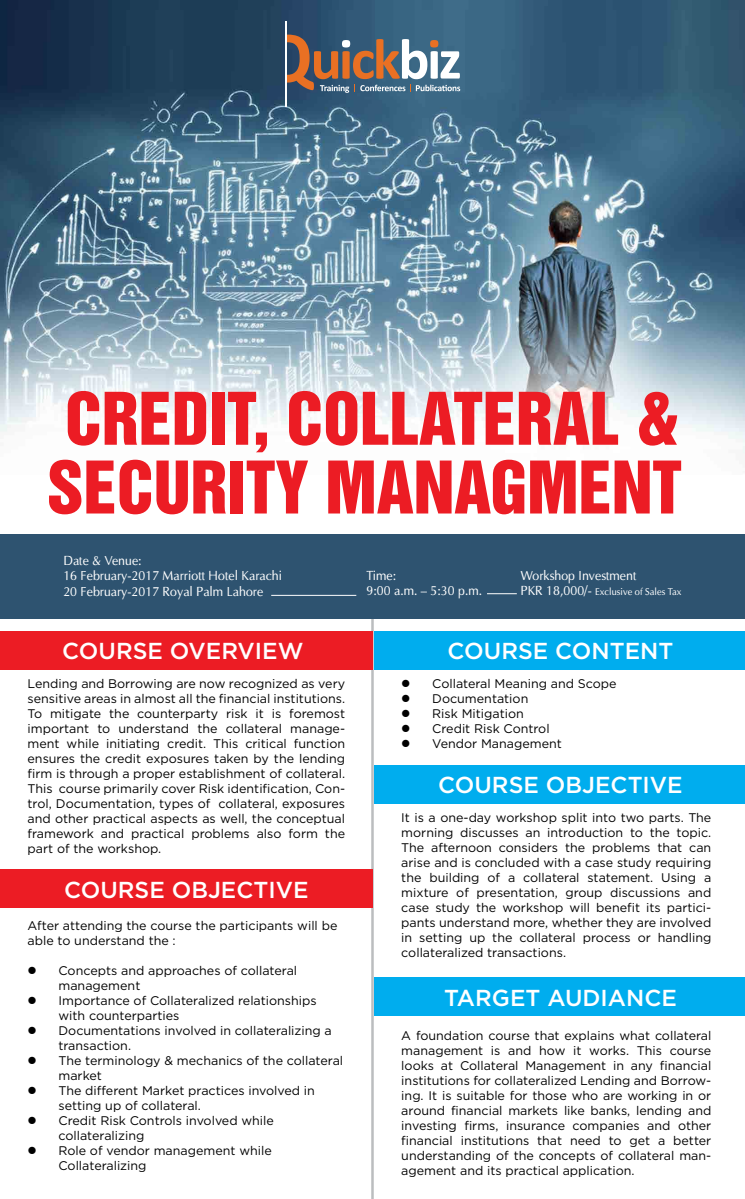
<style>
.page{position:relative;width:745px;height:1199px;background:#fff}
.page>*{position:absolute;margin:0;border:0;box-sizing:border-box;transform-origin:0 0}
.t1{font:500 23.12px "Gotham";color:#fff}
.t2{font:13.12px/15.8px "Optima";color:#fff;scale:.94 1}
.t3{font:12.5px/15px "Gotham";color:#000}
.t4{font:9.88px "Optima";color:#fff;scale:.94 1}
.s1{font-size:13.12px}
</style>
<div class="page">
<img style="left:0;top:0;width:744px;height:1052px">
<hr style="left:371px;top:619px;width:2px;height:580px;background:#bbbdbf">
<svg style="left:286px;top:35px;width:174px;height:58px;background:#7b7a7c"></svg>
<hr style="left:285px;top:22px;width:1px;height:85px;background:#fff">
<svg style="left:68px;top:391px;width:31px;height:55px"></svg>
<svg style="left:105px;top:392px;width:64px;height:53px"></svg>
<svg style="left:175px;top:392px;width:31px;height:53px"></svg>
<div style="left:212px;top:392px;width:12px;height:53px;background:#ec1c24"></div>
<svg style="left:228px;top:392px;width:39px;height:60px"></svg>
<svg style="left:289px;top:391px;width:31px;height:55px"></svg>
<svg style="left:326px;top:391px;width:291px;height:55px"></svg>
<svg style="left:638px;top:392px;width:38px;height:54px;background:#ec6b71"></svg>
<svg style="left:49px;top:460px;width:177px;height:54px"></svg>
<div style="left:230px;top:461px;width:13px;height:52px;background:#ec1c24"></div>
<svg style="left:246px;top:461px;width:62px;height:52px"></svg>
<svg style="left:328px;top:460px;width:247px;height:54px"></svg>
<svg style="left:581px;top:461px;width:27px;height:52px"></svg>
<svg style="left:614px;top:461px;width:66px;height:52px"></svg>
<div style="left:0;top:534px;width:744px;height:85px;background:#2e5370"></div>
<hr style="left:271px;top:595px;width:85px;height:1px;background:#fff">
<hr style="left:486px;top:593px;width:30px;height:1px;background:#fff">
<div style="left:0;top:631px;width:372px;height:39px;background:#ec1c24"></div>
<div style="left:0;top:869px;width:372px;height:39px;background:#ec1c24"></div>
<div style="left:374px;top:631px;width:370px;height:39px;background:#00adee"></div>
<div style="left:374px;top:765px;width:370px;height:38px;background:#00adee"></div>
<div style="left:374px;top:977px;width:370px;height:39px;background:#00adee"></div>
<p class="t2" style="left:63px;top:552px;width:234px">Date &amp; Venue:<br>16 February-2017 Marriott Hotel Karachi<br>20 February-2017 Royal Palm Lahore</p>
<h1 class="t1" style="left:62px;top:636px;width:242px">COURSE OVERVIEW</h1>
<p class="t3" style="left:28px;top:676px;width:319px;text-align:justify">Lending and Borrowing are now recognized as very sensitive areas in almost all the financial institutions.<br>To mitigate the counterparty risk it is foremost important to understand the collateral manage&shy;ment while initiating credit. This critical function ensures the credit exposures taken by the lending firm is through a proper establishment of collateral.<br>This course primarily cover Risk identification, Con&shy;trol, Documentation, types of collateral, exposures and other practical aspects as well, the conceptual framework and practical problems also form the part of the workshop.</p>
<h1 class="t1" style="left:64px;top:874px;width:246px">COURSE OBJECTIVE</h1>
<p class="t3" style="left:28px;top:918px;width:311px">After attending the course the participants will be able to understand the :</p>
<p class="t3" style="left:58px;top:963px;width:240px;text-indent:-31px">● Concepts and approaches of collateral management</p>
<p class="t3" style="left:58px;top:993px;width:259px;text-indent:-31px">● Importance of Collateralized relationships with counterparties</p>
<p class="t3" style="left:58px;top:1023px;width:275px;text-indent:-31px">● Documentations involved in collateralizing a transaction.</p>
<p class="t3" style="left:58px;top:1053px;width:286px;text-indent:-31px">● The terminology &amp; mechanics of the collateral market</p>
<p class="t3" style="left:58px;top:1083px;width:258px;text-indent:-31px">● The different Market practices involved in setting up of collateral.</p>
<p class="t3" style="left:58px;top:1113px;width:217px;text-indent:-31px">● Credit Risk Controls involved while collateralizing</p>
<p class="t3" style="left:58px;top:1143px;width:215px;text-indent:-31px">● Role of vendor management while<br>Collateralizing</p>
<p class="t2" style="left:366px;top:567px;width:124px">Time:<br>9:00 a.m. – 5:30 p.m.</p>
<p class="t2" style="left:520px;top:567px;width:124px">Workshop Investment</p>
<p class="t4" style="left:520px;top:586px;width:172px"><span class="s1">PKR 18,000/-</span> Exclusive of Sales Tax</p>
<h1 class="t1" style="left:447px;top:636px;width:227px">COURSE CONTENT</h1>
<p class="t3" style="left:401px;top:676px;width:217px">● Collateral Meaning and Scope</p>
<p class="t3" style="left:401px;top:691px;width:128px">● Documentation</p>
<p class="t3" style="left:401px;top:706px;width:124px">● Risk Mitigation</p>
<p class="t3" style="left:401px;top:721px;width:150px">● Credit Risk Control</p>
<p class="t3" style="left:401px;top:736px;width:162px">● Vendor Management</p>
<h1 class="t1" style="left:438px;top:770px;width:246px">COURSE OBJECTIVE</h1>
<p class="t3" style="left:401px;top:810px;width:311px;text-align:justify">It is a one-day workshop split into two parts. The morning discusses an introduction to the topic.<br>The afternoon considers the problems that can arise and is concluded with a case study requiring the building of a collateral statement. Using a mixture of presentation, group discussions and case study the workshop will benefit its partici&shy;pants understand more, whether they are involved in setting up the collateral process or handling collateralized transactions.</p>
<h1 class="t1" style="left:444px;top:982px;width:234px">TARGET AUDIANCE</h1>
<p class="t3" style="left:401px;top:1028px;width:311px;text-align:justify">A foundation course that explains what collateral management is and how it works. This course looks at Collateral Management in any financial institutions for collateralized Lending and Borrow&shy;ing. It is suitable for those who are working in or around financial markets like banks, lending and investing firms, insurance companies and other financial institutions that need to get a better understanding of the concepts of collateral man&shy;agement and its practical application.</p>
</div>
